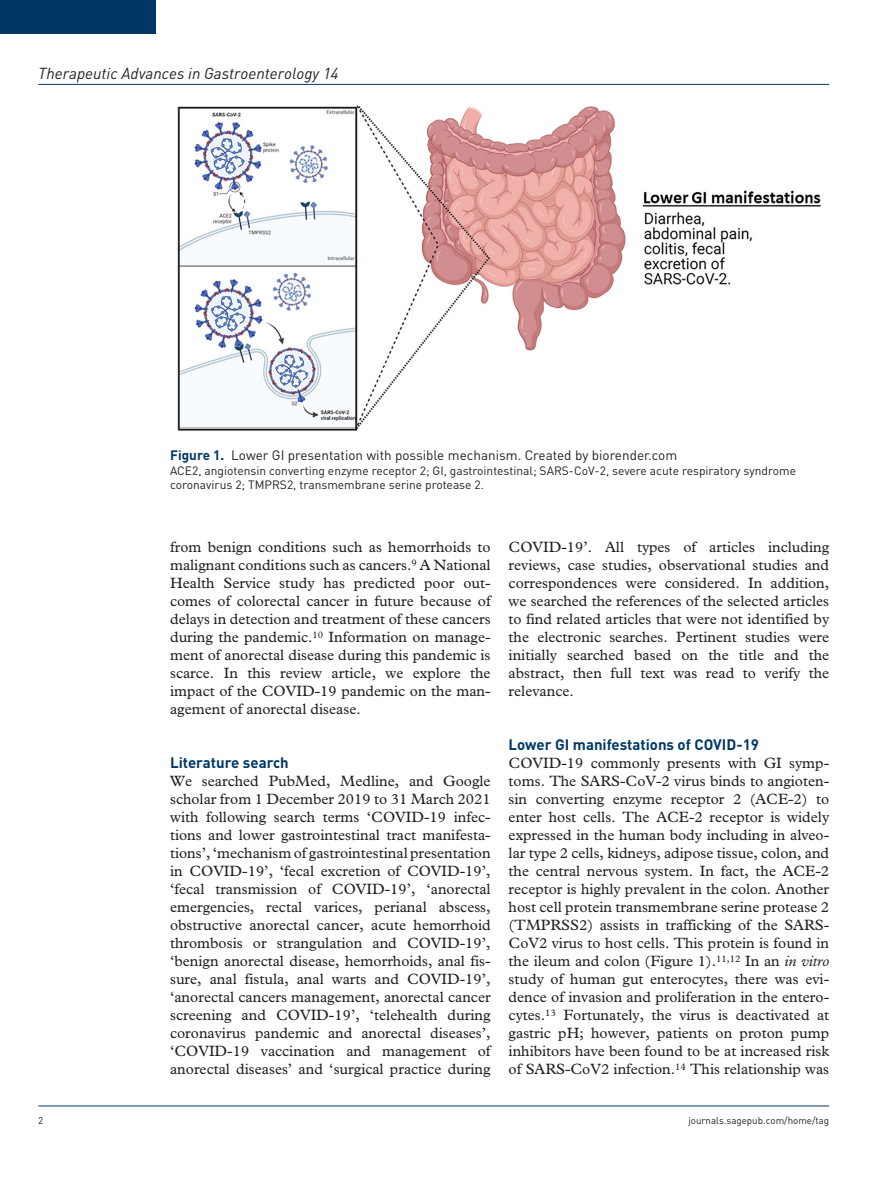
<style>
.page{position:relative;width:893px;height:1191px;background:#fff}
.page>*{position:absolute;margin:0;border:0;box-sizing:border-box;transform-origin:0 0}
.t1{font:italic 15.75px "DIN";color:#231f20}
.t2{font:15px/18px "Plantin Std";color:#231f20;text-align:justify}
.t3{font:700 15px "DIN";color:#003865}
.t4{font:13.5px "DIN";color:#231f20}
.t5{font:12px/14.2px "DIN";color:#231f20}
.t6{font:9.75px "DIN";color:#231f20}
.s1{font-weight:700;color:#003865}
.s2{font-style:italic}
</style>
<div class="page">
<hr style="left:38px;top:84px;width:791px;height:1px;background:#003865">
<hr style="left:38px;top:1105px;width:791px;height:1px;background:#003865">
<div style="left:0;top:0;width:155px;height:34px;background:#003865"></div>
<img style="left:177px;top:106px;width:644px;height:325px">
<p class="t1" style="left:38px;top:63px;width:302px">Therapeutic Advances in Gastroenterology 14</p>
<p class="t4" style="left:170px;top:447px;width:509px"><span class="s1">Figure 1.</span> Lower GI presentation with possible mechanism. Created by biorender.com</p>
<p class="t5" style="left:170px;top:463px;width:627px">ACE2, angiotensin converting enzyme receptor 2; GI, gastrointestinal; SARS-CoV-2, severe acute respiratory syndrome coronavirus 2; TMPRS2, transmembrane serine protease 2.</p>
<p class="t2" style="left:170px;top:538px;width:322px">from benign conditions such as hemorrhoids to malignant conditions such as cancers.<sup>9</sup> A National Health Service study has predicted poor out&shy;comes of colorectal cancer in future because of delays in detection and treatment of these cancers during the pandemic.<sup>10</sup> Information on manage&shy;ment of anorectal disease during this pandemic is scarce. In this review article, we explore the impact of the COVID-19 pandemic on the man&shy;agement of anorectal disease.</p>
<p class="t3" style="left:170px;top:753px;width:120px">Literature search</p>
<p class="t2" style="left:170px;top:772px;width:322px">We searched PubMed, Medline, and Google scholar from 1 December 2019 to 31 March 2021 with following search terms ‘COVID-19 infec&shy;tions and lower gastrointestinal tract manifesta&shy;tions’, ‘mechanism of gastrointestinal presentation in COVID-19’, ‘fecal excretion of COVID-19’, ‘fecal transmission of COVID-19’, ‘anorectal emergencies, rectal varices, perianal abscess, obstructive anorectal cancer, acute hemorrhoid thrombosis or strangulation and COVID-19’, ‘benign anorectal disease, hemorrhoids, anal fis&shy;sure, anal fistula, anal warts and COVID-19’, ‘anorectal cancers management, anorectal cancer screening and COVID-19’, ‘telehealth during coronavirus pandemic and anorectal diseases’, ‘COVID-19 vaccination and management of anorectal diseases’ and ‘surgical practice during</p>
<p class="t2" style="left:509px;top:538px;width:322px">COVID-19’. All types of articles including reviews, case studies, observational studies and correspondences were considered. In addition, we searched the references of the selected articles to find related articles that were not identified by the electronic searches. Pertinent studies were initially searched based on the title and the abstract, then full text was read to verify the relevance.</p>
<p class="t3" style="left:509px;top:735px;width:252px">Lower GI manifestations of COVID-19</p>
<p class="t2" style="left:509px;top:754px;width:322px">COVID-19 commonly presents with GI symp&shy;toms. The SARS-CoV-2 virus binds to angioten&shy;sin converting enzyme receptor 2 (ACE-2) to enter host cells. The ACE-2 receptor is widely expressed in the human body including in alveo&shy;lar type 2 cells, kidneys, adipose tissue, colon, and the central nervous system. In fact, the ACE-2 receptor is highly prevalent in the colon. Another host cell protein transmembrane serine protease 2 (TMPRSS2) assists in trafficking of the SARS-CoV2 virus to host cells. This protein is found in the ileum and colon (Figure 1).<sup>11,12</sup> In an <span class="s2">in vitro </span>study of human gut enterocytes, there was evi&shy;dence of invasion and proliferation in the entero&shy;cytes.<sup>13</sup> Fortunately, the virus is deactivated at gastric pH; however, patients on proton pump inhibitors have been found to be at increased risk of SARS-CoV2 infection.<sup>14</sup> This relationship was</p>
<p class="t6" style="left:38px;top:1114px;width:7px">2</p>
<p class="t6" style="left:688px;top:1114px;width:142px">journals.sagepub.com/home/tag</p>
</div>
